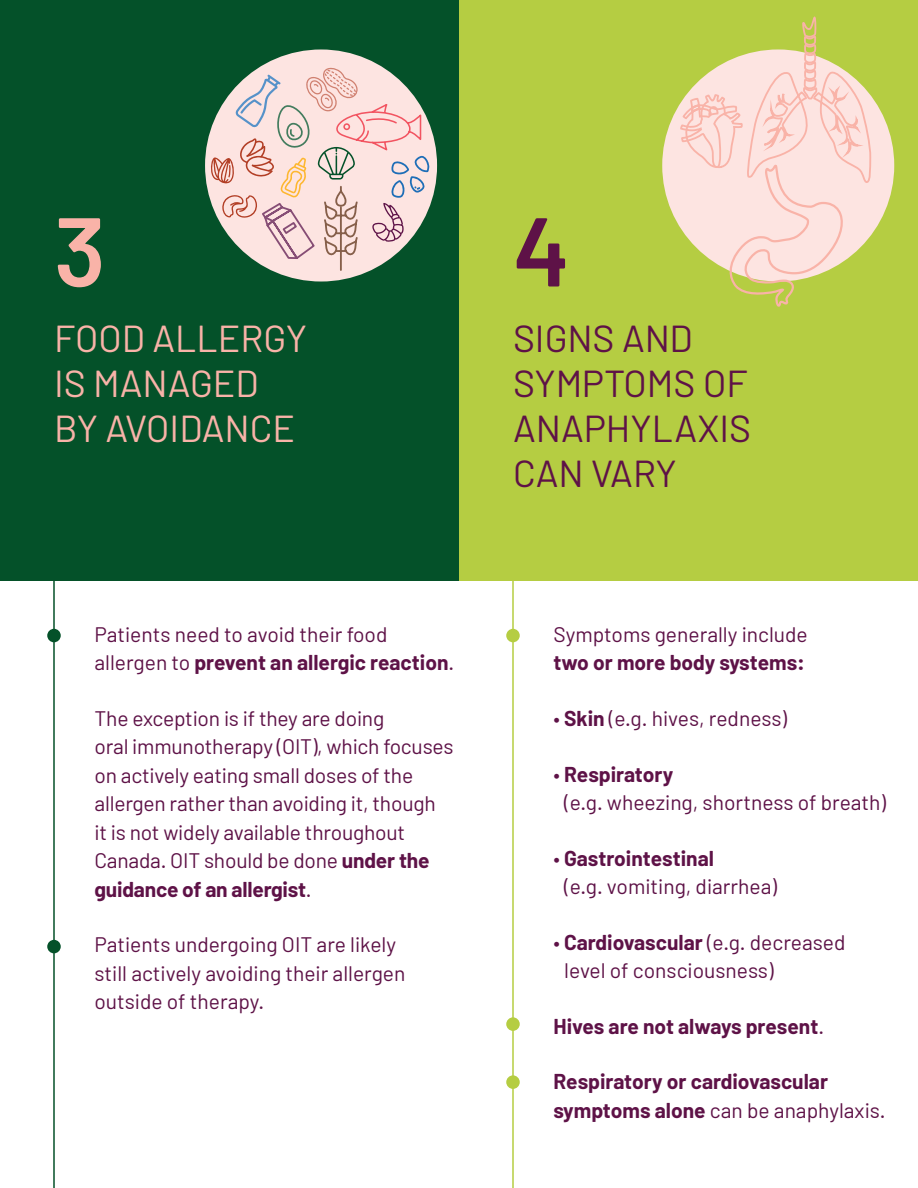
<style>
.page{position:relative;width:918px;height:1188px;background:#fff}
.page>*{position:absolute;margin:0;border:0;box-sizing:border-box;transform-origin:0 0}
.t1{font:600 97.5px "Barlow";color:#f9b3a8}
.t2{font:600 97.5px "Barlow";color:#5e1247}
.t3{font:37.5px/45px "Barlow";color:#5e1247}
.t4{font:37.5px/45px "Barlow";color:#f9b3a8}
.t5{font:21px/28.5px "Barlow";letter-spacing:-.005em;color:#5e1247}
.t6{font:700 21px/28.5px "Barlow";color:#5e1247}
.s1{font-weight:700}
.s2{font-weight:400}
</style>
<div class="page">
<div style="left:0;top:0;width:490px;height:580px;background:#045129"></div>
<div style="left:459px;top:0;width:459px;height:580px;background:#b5cd42"></div>
<div style="left:205px;top:49px;width:232px;height:233px;background:#fde4e1;border-radius:50%"></div>
<svg style="left:210px;top:66px;width:219px;height:206px"></svg>
<div style="left:662px;top:49px;width:232px;height:233px;background:#fde4e1;border-radius:50%"></div>
<svg style="left:680px;top:16px;width:193px;height:291px"></svg>
<hr style="left:53px;top:490px;width:2px;height:698px;background:#045129">
<div style="left:47px;top:940px;width:14px;height:13px;background:#045129;border-radius:50%"></div>
<hr style="left:512px;top:580px;width:2px;height:608px;background:#b5cd42">
<div style="left:506px;top:1017px;width:14px;height:14px;background:#b5cd42;border-radius:50%"></div>
<div style="left:506px;top:1075px;width:14px;height:14px;background:#b5cd42;border-radius:50%"></div>
<div style="left:47px;top:629px;width:14px;height:13px;background:#045129;border-radius:50%"></div>
<div style="left:506px;top:629px;width:14px;height:13px;background:#b5cd42;border-radius:50%"></div>
<h1 class="t1" style="left:54px;top:191px;width:53px">3</h1>
<h2 class="t4" style="left:54px;top:315px;width:255px">FOOD ALLERGY<br>IS MANAGED<br>BY AVOIDANCE</h2>
<p class="t5" style="left:94px;top:620px;width:361px">Patients need to avoid their food allergen to <span class="s1">prevent an allergic reaction</span>.</p>
<p class="t5" style="left:94px;top:704px;width:361px">The exception is if they are doing<br>oral immunotherapy (OIT), which focuses on actively eating small doses of the allergen rather than avoiding it, though<br>it is not widely available throughout Canada. OIT should be done <span class="s1">under the guidance of an allergist</span>.</p>
<p class="t5" style="left:94px;top:930px;width:312px">Patients undergoing OIT are likely still actively avoiding their allergen outside of therapy.</p>
<h1 class="t2" style="left:513px;top:191px;width:59px">4</h1>
<h2 class="t3" style="left:513px;top:315px;width:240px">SIGNS AND<br>SYMPTOMS OF<br>ANAPHYLAXIS<br>CAN VARY</h2>
<p class="t5" style="left:554px;top:620px;width:256px">Symptoms generally include</p>
<p class="t6" style="left:554px;top:649px;width:253px">two or more body systems:</p>
<p class="t5" style="left:554px;top:704px;width:235px">• <span class="s1">Skin</span> (e.g. hives, redness)</p>
<p class="t5" style="left:564px;top:759px;width:323px;text-indent:-11px">• <span class="s1">Respiratory<br></span>(e.g. wheezing, shortness of breath)</p>
<p class="t5" style="left:564px;top:843px;width:214px;text-indent:-11px">• <span class="s1">Gastrointestinal<br></span>(e.g. vomiting, diarrhea)</p>
<p class="t5" style="left:564px;top:927px;width:283px;text-indent:-11px">• <span class="s1">Cardiovascular</span> (e.g. decreased level of consciousness)</p>
<p class="t6" style="left:554px;top:1012px;width:272px">Hives are not always present<span class="s2">.</span></p>
<p class="t6" style="left:554px;top:1067px;width:334px">Respiratory or cardiovascular symptoms alone <span class="s2">can be anaphylaxis.</span></p>
</div>
